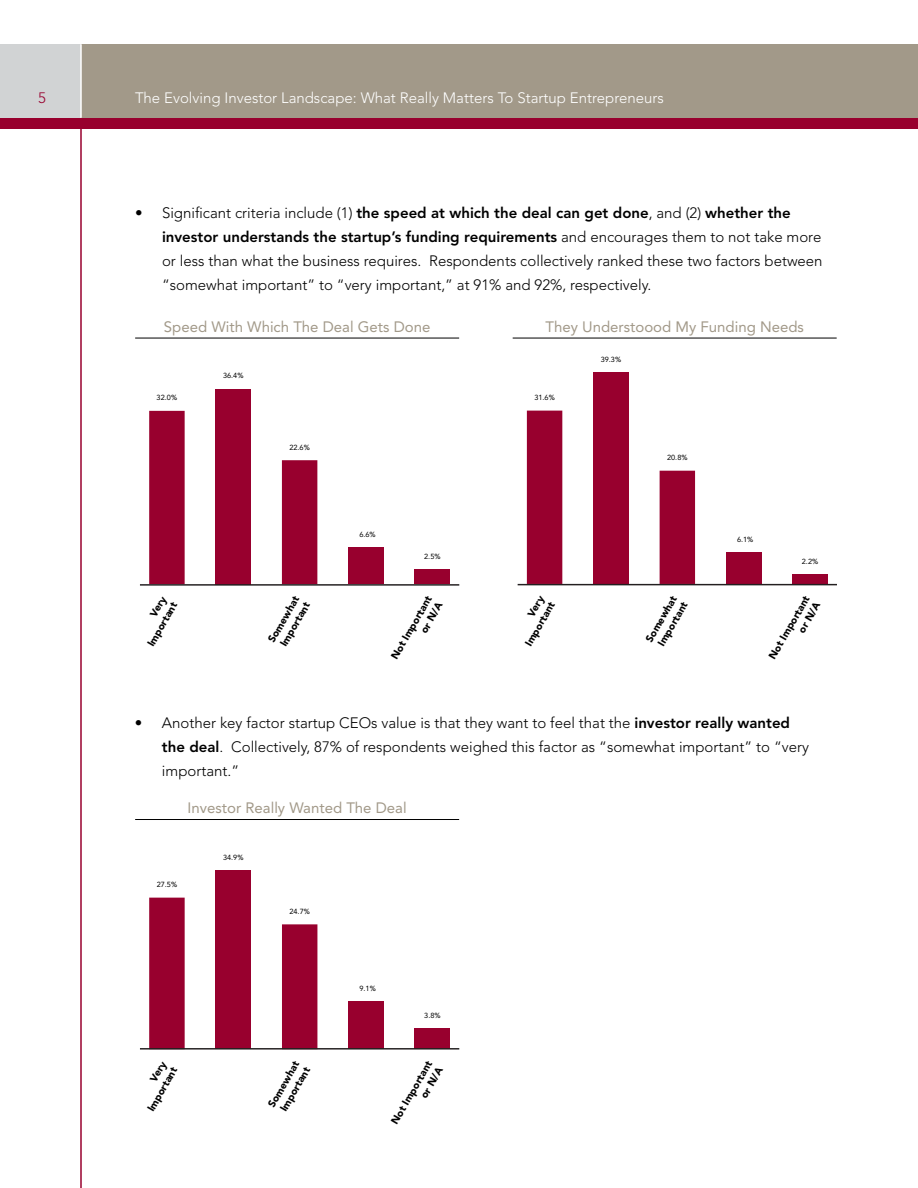
<style>
.page{position:relative;width:918px;height:1188px;background:#fff}
.page>*{position:absolute;margin:0;border:0;box-sizing:border-box;transform-origin:0 0}
.t1{font:300 15px/24px "Avenir LT Std";color:#000}
.t2{font:15px "Avenir LT Std";color:#a29989}
.t3{font:300 15px "Avenir LT Std";color:#fff}
.t4{font:300 15px "Avenir LT Std";color:#98002e}
.t5{font:900 10.35px/12.5px "Avenir LT Std";color:#000;text-align:right}
.t6{font:7.35px "Avenir LT Std";color:#000}
.s1{font-weight:800}
</style>
<div class="page">
<div style="left:0;top:107px;width:918px;height:22px;background:#98002e"></div>
<div style="left:81px;top:44px;width:837px;height:74px;background:#a29989"></div>
<div style="left:0;top:44px;width:81px;height:74px;background:#d1d3d4"></div>
<hr style="left:80px;top:44px;width:2px;height:74px;background:#fff">
<hr style="left:80px;top:126px;width:2px;height:1062px;background:#98002e">
<div style="left:149px;top:411px;width:36px;height:173px;background:#98002e"></div>
<div style="left:282px;top:460px;width:35px;height:124px;background:#98002e"></div>
<div style="left:348px;top:547px;width:36px;height:37px;background:#98002e"></div>
<div style="left:415px;top:569px;width:35px;height:15px;background:#98002e"></div>
<div style="left:216px;top:389px;width:35px;height:195px;background:#98002e"></div>
<hr style="left:140px;top:584px;width:319px;height:2px;background:#231f20">
<div style="left:527px;top:411px;width:35px;height:173px;background:#98002e"></div>
<div style="left:660px;top:471px;width:35px;height:113px;background:#98002e"></div>
<div style="left:726px;top:552px;width:35px;height:32px;background:#98002e"></div>
<div style="left:792px;top:574px;width:36px;height:10px;background:#98002e"></div>
<div style="left:593px;top:373px;width:36px;height:211px;background:#98002e"></div>
<hr style="left:518px;top:584px;width:319px;height:1px;background:#231f20">
<hr style="left:135px;top:338px;width:324px;height:1px;background:#000">
<hr style="left:513px;top:338px;width:324px;height:1px;background:#000">
<div style="left:149px;top:898px;width:36px;height:150px;background:#98002e"></div>
<div style="left:282px;top:924px;width:35px;height:124px;background:#98002e"></div>
<div style="left:348px;top:1001px;width:36px;height:48px;background:#98002e"></div>
<div style="left:415px;top:1029px;width:35px;height:20px;background:#98002e"></div>
<div style="left:216px;top:870px;width:35px;height:179px;background:#98002e"></div>
<hr style="left:140px;top:1048px;width:319px;height:2px;background:#231f20">
<hr style="left:135px;top:819px;width:324px;height:1px;background:#000">
<p class="t4" style="left:38px;top:89px;width:9px">5</p>
<p class="t3" style="left:135px;top:89px;width:530px">The Evolving Investor Landscape: What Really Matters To Startup Entrepreneurs</p>
<p class="t1" style="left:162px;top:201px;width:662px;text-indent:-27px">• Significant criteria include (1) <span class="s1">the speed at which the deal can get done</span>, and (2) <span class="s1">whether the investor understands the startup’s funding requirements</span> and encourages them to not take more or less than what the business requires. Respondents collectively ranked these two factors between “somewhat important” to “very important,” at 91% and 92%, respectively.</p>
<p class="t2" style="left:164px;top:318px;width:268px">Speed With Which The Deal Gets Done</p>
<p class="t2" style="left:545px;top:318px;width:260px">They Understoood My Funding Needs</p>
<p class="t6" style="left:157px;top:393px;width:22px">32.0%</p>
<p class="t6" style="left:223px;top:371px;width:22px">36.4%</p>
<p class="t6" style="left:289px;top:443px;width:22px">22.6%</p>
<p class="t5" style="left:134px;top:636px;width:50px;rotate:-60deg">Very<br>Important</p>
<p class="t5" style="left:265px;top:638px;width:53px;text-align:left;rotate:-60deg">Somewhat<br>Important</p>
<p class="t6" style="left:359px;top:530px;width:18px">6.6%</p>
<p class="t6" style="left:424px;top:552px;width:18px">2.5%</p>
<p class="t5" style="left:388px;top:655px;width:72px;rotate:-60deg">Not Important or N/A</p>
<p class="t6" style="left:534px;top:393px;width:22px">31.6%</p>
<p class="t6" style="left:601px;top:355px;width:22px">39.3%</p>
<p class="t6" style="left:667px;top:453px;width:22px">20.8%</p>
<p class="t6" style="left:737px;top:535px;width:18px">6.1%</p>
<p class="t6" style="left:802px;top:557px;width:18px">2.2%</p>
<p class="t5" style="left:512px;top:636px;width:50px;rotate:-60deg">Very<br>Important</p>
<p class="t5" style="left:643px;top:638px;width:53px;text-align:left;rotate:-60deg">Somewhat<br>Important</p>
<p class="t5" style="left:766px;top:655px;width:72px;rotate:-60deg">Not Important or N/A</p>
<p class="t1" style="left:162px;top:710px;width:649px;text-indent:-27px">• Another key factor startup CEOs value is that they want to feel that the <span class="s1">investor really wanted the deal</span>. Collectively, 87% of respondents weighed this factor as “somewhat important” to “very important.”</p>
<p class="t2" style="left:188px;top:799px;width:220px">Investor Really Wanted The Deal</p>
<p class="t6" style="left:157px;top:880px;width:22px">27.5%</p>
<p class="t6" style="left:223px;top:853px;width:22px">34.9%</p>
<p class="t6" style="left:289px;top:907px;width:22px">24.7%</p>
<p class="t6" style="left:359px;top:984px;width:18px">9.1%</p>
<p class="t6" style="left:424px;top:1011px;width:18px">3.8%</p>
<p class="t5" style="left:134px;top:1101px;width:51px;rotate:-60deg">Very<br>Important</p>
<p class="t5" style="left:265px;top:1103px;width:53px;text-align:left;rotate:-60deg">Somewhat<br>Important</p>
<p class="t5" style="left:388px;top:1120px;width:73px;rotate:-60deg">Not Important or N/A</p>
</div>
